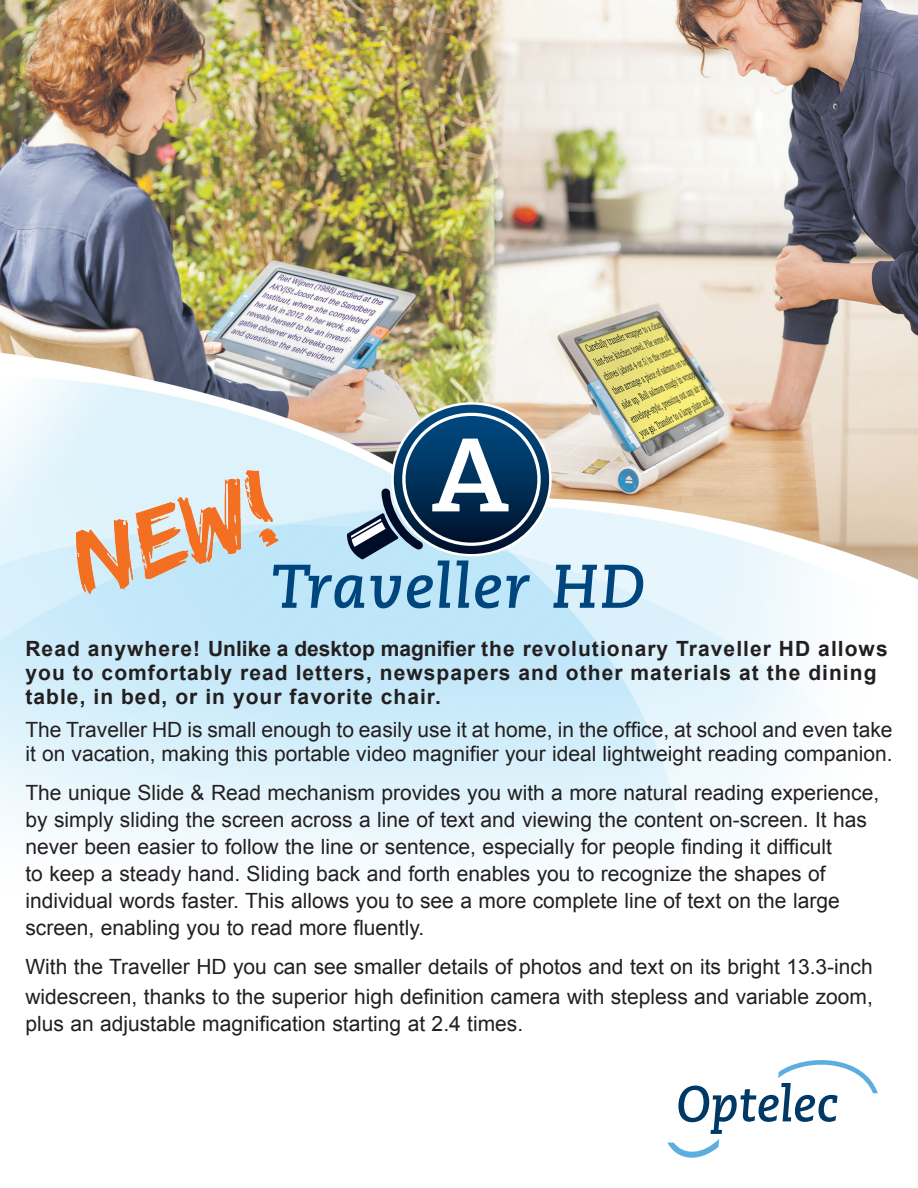
<style>
.page{position:relative;width:918px;height:1188px;background:#fff}
.page>*{position:absolute;margin:0;border:0;box-sizing:border-box;transform-origin:0 0}
.t1{font:600 107.85px "The Serif";color:#fff;scale:1.04 1}
.Product_name_front{font:italic 700 61.5px "Caecilia LT";letter-spacing:.03em;color:#00467e}
.Column_Arial_14pt{font:21px/27px "Arial";color:#231f20}
.Text_L{font:700 21px/24px "Arial";letter-spacing:.05em;color:#231f20}
</style>
<div class="page">
<img style="left:0;top:0;width:918px;height:336px">
<img style="left:0;top:336px;width:918px;height:530px">
<img style="left:77px;top:471px;width:202px;height:123px">
<svg style="left:346px;top:394px;width:212px;height:169px;background:#6b8497"></svg>
<svg style="left:667px;top:1060px;width:211px;height:98px"></svg>
<p class="t1" style="left:431px;top:385px;width:76px">A</p>
<p class="Product_name_front" style="left:272px;top:550px;width:375px">Traveller HD</p>
<p class="Text_L" style="left:25px;top:638px;width:864px">Read anywhere! Unlike a desktop magnifier the revolutionary Traveller HD allows you to comfortably read letters, newspapers and other materials at the dining table, in bed, or in your favorite chair.</p>
<p class="Column_Arial_14pt" style="left:25px;top:718px;width:869px;line-height:24px">The Traveller HD is small enough to easily use it at home, in the office, at school and even take it on vacation, making this portable video magnifier your ideal lightweight reading companion.</p>
<p class="Column_Arial_14pt" style="left:25px;top:780px;width:855px">The unique Slide &amp; Read mechanism provides you with a more natural reading experience, by simply sliding the screen across a line of text and viewing the content on-screen. It has never been easier to follow the line or sentence, especially for people finding it difficult<br>to keep a steady hand. Sliding back and forth enables you to recognize the shapes of individual words faster. This allows you to see a more complete line of text on the large screen, enabling you to read more fluently.</p>
<p class="Column_Arial_14pt" style="left:25px;top:952px;width:849px;line-height:30px">With the Traveller HD you can see smaller details of photos and text on its bright 13.3-inch widescreen, thanks to the superior high definition camera with stepless and variable zoom,</p>
<p class="Column_Arial_14pt" style="left:25px;top:1011px;width:499px">plus an adjustable magnification starting at 2.4 times.</p>
</div>
